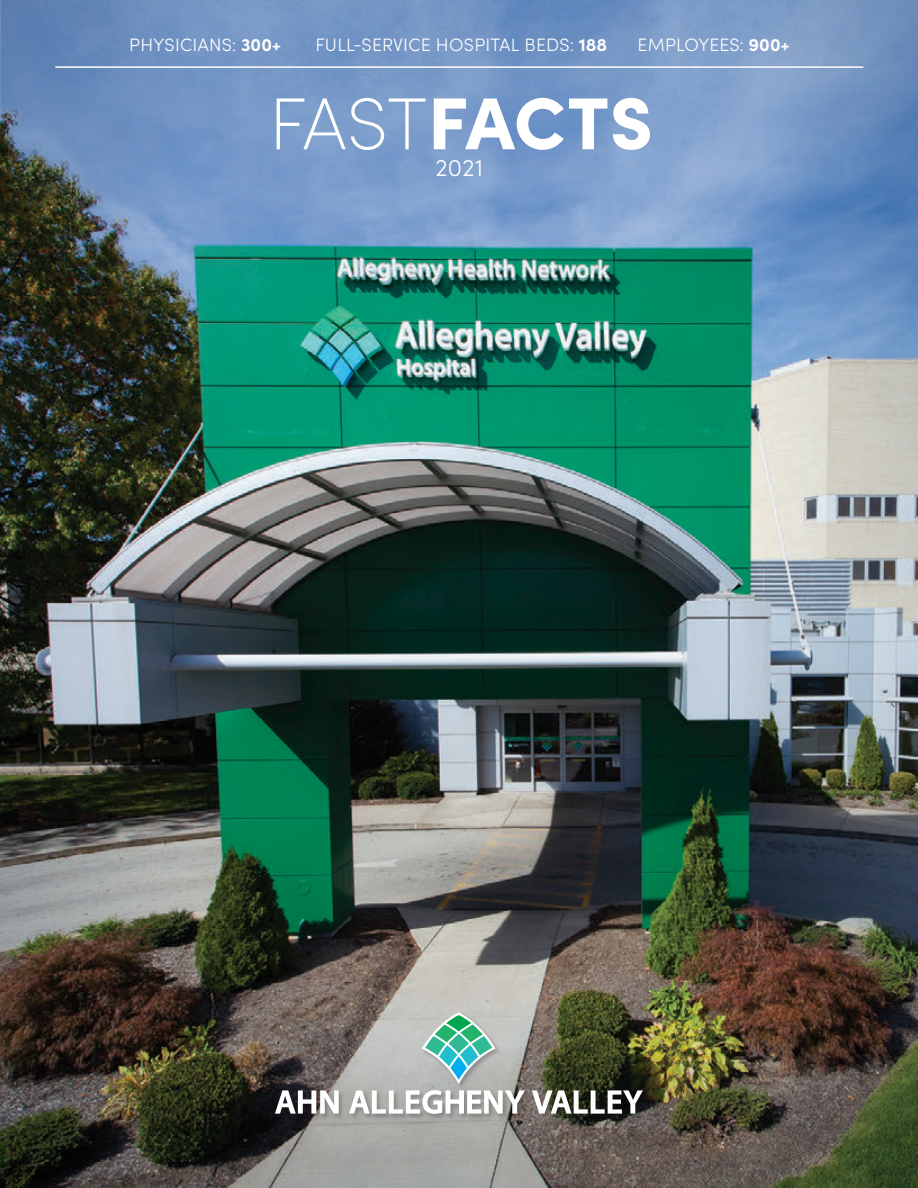
<style>
.page{position:relative;width:918px;height:1188px;background:#fff}
.page>*{position:absolute;margin:0;border:0;box-sizing:border-box;transform-origin:0 0}
.t1{font:900 73.65px "Sofia Pro";color:#fff}
.t2{font:300 24px "Sofia Pro";color:#fff}
.t3{font:300 18px "Sofia Pro";letter-spacing:.015em;color:#fff}
.s1{font-weight:700}
.s2{font-weight:200}
</style>
<div class="page">
<img style="left:232px;top:390px;width:483px;height:514px">
<img style="left:715px;top:390px;width:203px;height:514px">
<img style="left:0;top:0;width:232px;height:904px">
<img style="left:0;top:904px;width:918px;height:284px">
<img style="left:1px;top:0;width:917px;height:390px">
<hr style="left:56px;top:66px;width:807px;height:2px;background:#fff">
<div style="left:274px;top:1011px;width:375px;height:109px;background:#231f20;opacity:.29"></div>
<svg style="left:422px;top:1012px;width:73px;height:72px;background:#8ec3b7"></svg>
<svg style="left:275px;top:1090px;width:64px;height:24px"></svg>
<svg style="left:349px;top:1090px;width:176px;height:24px"></svg>
<svg style="left:532px;top:1090px;width:111px;height:24px"></svg>
<p class="t3" style="left:129px;top:32px;width:153px">PHYSICIANS: <span class="s1">300+</span></p>
<p class="t3" style="left:315px;top:32px;width:293px">FULL-SERVICE HOSPITAL BEDS: <span class="s1">188</span></p>
<p class="t3" style="left:637px;top:32px;width:154px">EMPLOYEES: <span class="s1">900+</span></p>
<p class="t1" style="left:269px;top:66px;width:386px"><span class="s2">FAST</span>FACTS</p>
<p class="t2" style="left:436px;top:150px;width:49px">2021</p>
</div>
